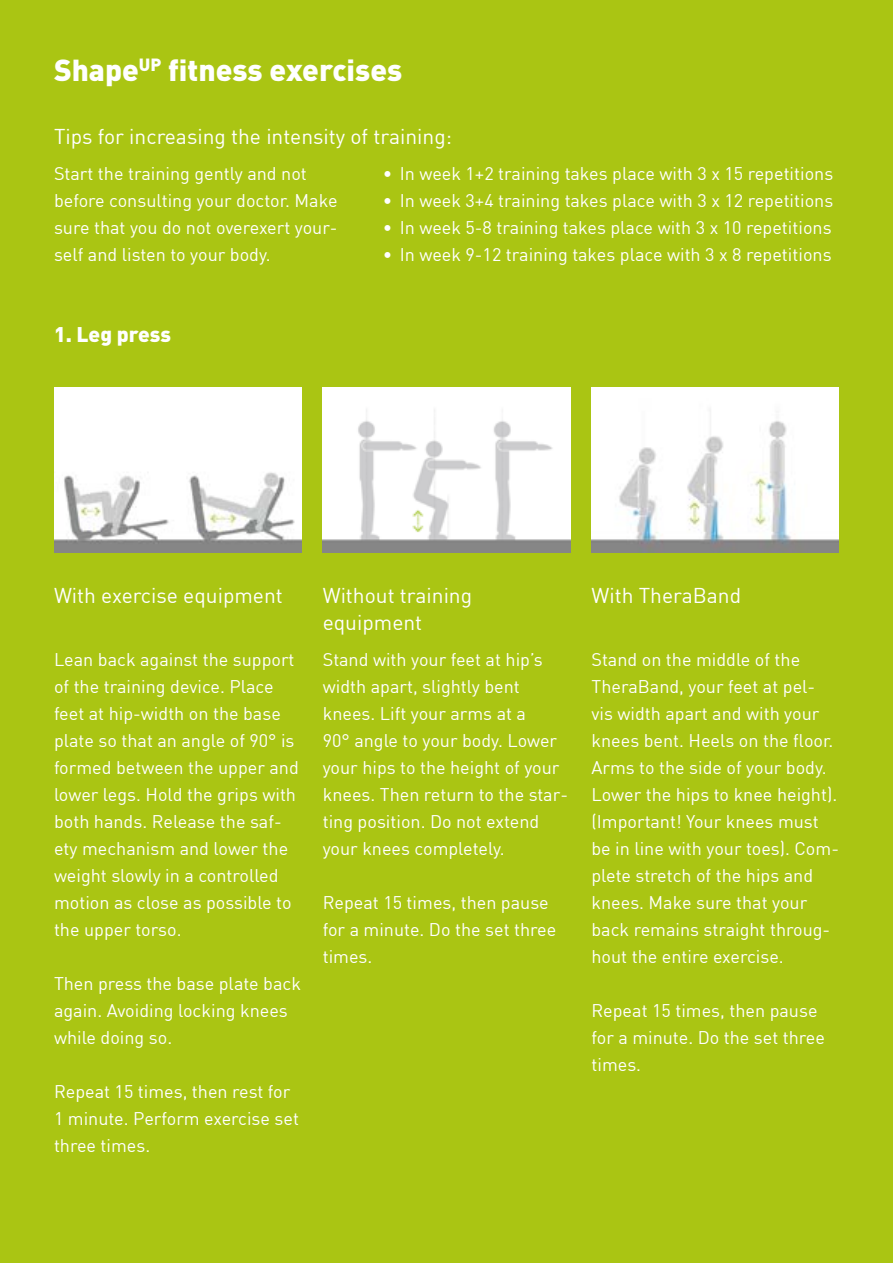
<style>
.page{position:relative;width:893px;height:1263px;background:#aac513}
.page>*{position:absolute;margin:0;border:0;box-sizing:border-box;transform-origin:0 0}
.t1{font:900 30px "DIN";color:#fff}
.t2{font:21px/27px "DIN";color:#fff}
.t3{font:900 21px "DIN";color:#fff}
.t4{font:18px/27px "DIN";color:#fff}
</style>
<div class="page">
<img style="left:54px;top:388px;width:247px;height:165px">
<img style="left:323px;top:388px;width:247px;height:165px">
<img style="left:591px;top:388px;width:248px;height:165px">
<h1 class="t1" style="left:54px;top:50px;width:350px">Shape<sup>UP</sup> fitness exercises</h1>
<p class="t2" style="left:54px;top:123px;width:399px">Tips for increasing the intensity of training:</p>
<p class="t4" style="left:54px;top:160px;width:285px">Start the training gently and not before consulting your doctor. Make sure that you do not overexert your&shy;self and listen to your body.</p>
<p class="t4" style="left:383px;top:160px;width:452px">• In week 1+2 training takes place with 3 x 15 repetitions</p>
<p class="t4" style="left:383px;top:187px;width:452px">• In week 3+4 training takes place with 3 x 12 repetitions</p>
<p class="t4" style="left:383px;top:214px;width:450px">• In week 5-8 training takes place with 3 x 10 repetitions</p>
<p class="t4" style="left:383px;top:241px;width:450px">• In week 9-12 training takes place with 3 x 8 repetitions</p>
<p class="t3" style="left:54px;top:320px;width:118px">1. Leg press</p>
<p class="t2" style="left:54px;top:582px;width:230px">With exercise equipment</p>
<p class="t2" style="left:323px;top:582px;width:151px">Without training equipment</p>
<p class="t2" style="left:591px;top:582px;width:151px">With TheraBand</p>
<p class="t4" style="left:323px;top:646px;width:247px">Stand with your feet at hip’s width apart, slightly bent knees. Lift your arms at a<br>90° angle to your body. Lower your hips to the height of your knees. Then return to the star&shy;ting position. Do not extend your knees completely.</p>
<p class="t4" style="left:323px;top:889px;width:235px">Repeat 15 times, then pause for a minute. Do the set three times.</p>
<p class="t4" style="left:591px;top:646px;width:249px">Stand on the middle of the<br>TheraBand, your feet at pel&shy;vis width apart and with your knees bent. Heels on the floor.<br>Arms to the side of your body.<br>Lower the hips to knee height). (Important! Your knees must be in line with your toes). Com&shy;plete stretch of the hips and knees. Make sure that your back remains straight throug&shy;hout the entire exercise.</p>
<p class="t4" style="left:54px;top:646px;width:246px">Lean back against the support of the training device. Place feet at hip-width on the base plate so that an angle of 90° is formed between the upper and lower legs. Hold the grips with both hands. Release the saf&shy;ety mechanism and lower the weight slowly in a controlled motion as close as possible to the upper torso.</p>
<p class="t4" style="left:54px;top:970px;width:249px">Then press the base plate back again. Avoiding locking knees while doing so.</p>
<p class="t4" style="left:54px;top:1078px;width:246px">Repeat 15 times, then rest for<br>1 minute. Perform exercise set three times.</p>
<p class="t4" style="left:591px;top:997px;width:235px">Repeat 15 times, then pause for a minute. Do the set three times.</p>
</div>
